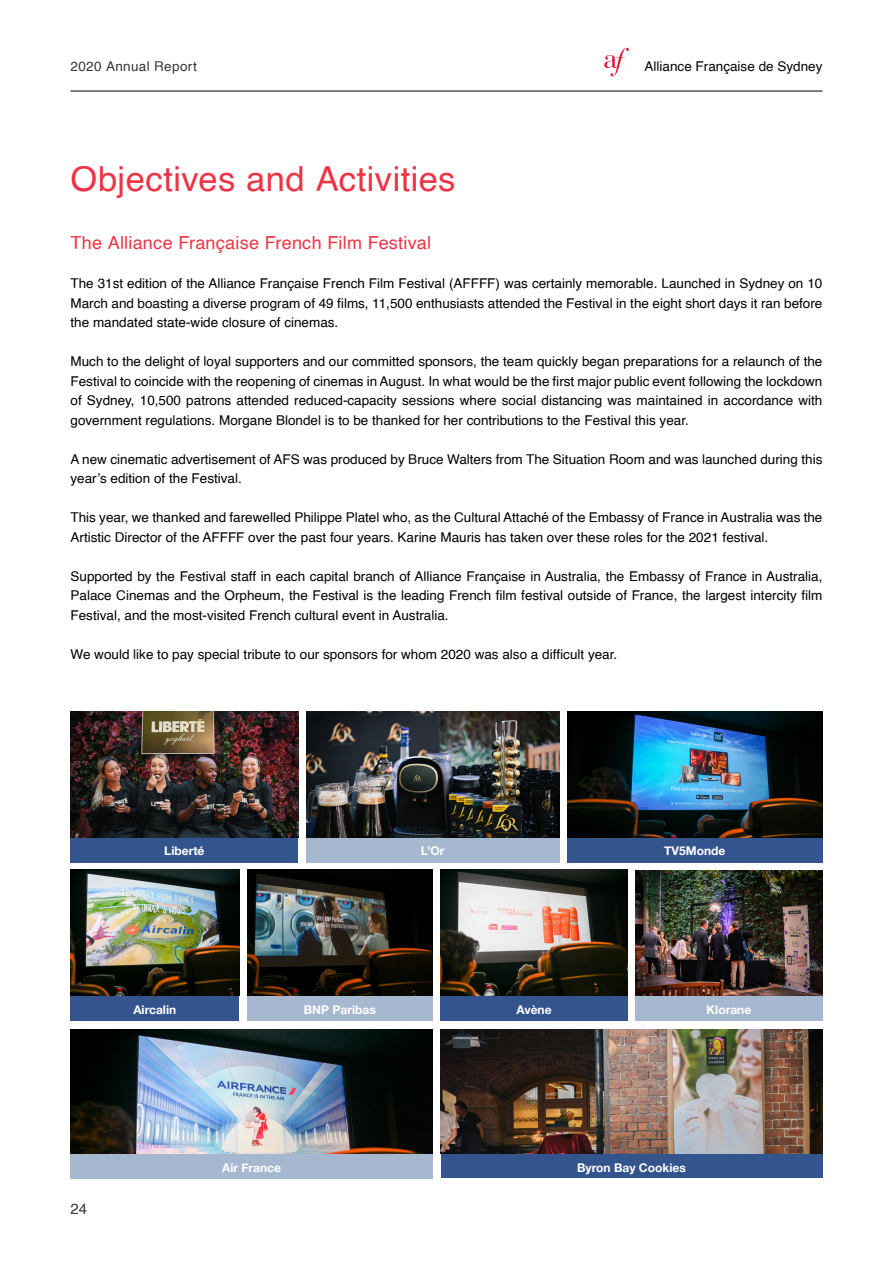
<style>
.page{position:relative;width:893px;height:1263px;background:#fff}
.page>*{position:absolute;margin:0;border:0;box-sizing:border-box;transform-origin:0 0}
.Heading_23_TOC{font:34.5px "Helvetica";letter-spacing:.01em;color:#ee3346}
.Heading_12_TOC{font:18px "Helvetica";letter-spacing:.015em;color:#ee3346}
.t1{font:15px "Helvetica";color:#3b3532}
.Text_8_5_no_indent{font:13.5px/19.5px "Helvetica";color:#000;text-align:justify}
.t2{font:13.5px "Helvetica";color:#040503}
.t3{font:13.5px "Helvetica";letter-spacing:.025em;color:#3b3532}
.Heading_40{font:700 12px "Helvetica Neue";color:#fff}
</style>
<div class="page">
<div style="left:70px;top:837px;width:228px;height:25px;background:#33548c"></div>
<div style="left:567px;top:837px;width:255px;height:25px;background:#33548c"></div>
<div style="left:441px;top:1153px;width:381px;height:25px;background:#33548c"></div>
<div style="left:247px;top:996px;width:186px;height:25px;background:#a6b8d0"></div>
<div style="left:635px;top:996px;width:187px;height:25px;background:#a6b8d0"></div>
<div style="left:306px;top:837px;width:253px;height:25px;background:#a6b8d0"></div>
<div style="left:70px;top:1154px;width:363px;height:24px;background:#a6b8d0"></div>
<div style="left:70px;top:996px;width:169px;height:25px;background:#33548c"></div>
<div style="left:441px;top:996px;width:187px;height:25px;background:#33548c"></div>
<img style="left:70px;top:711px;width:228px;height:126px">
<img style="left:70px;top:870px;width:169px;height:126px">
<img style="left:70px;top:1029px;width:363px;height:125px">
<img style="left:441px;top:1029px;width:381px;height:125px">
<img style="left:306px;top:711px;width:253px;height:126px">
<img style="left:247px;top:870px;width:186px;height:126px">
<img style="left:567px;top:711px;width:255px;height:126px">
<img style="left:441px;top:870px;width:187px;height:126px">
<img style="left:635px;top:870px;width:187px;height:126px">
<hr style="left:70px;top:91px;width:752px;height:1px;background:#000">
<svg style="left:604px;top:48px;width:25px;height:28px"></svg>
<p class="t3" style="left:70px;top:56px;width:128px">2020 Annual Report</p>
<p class="Heading_23_TOC" style="left:70px;top:152px;width:386px">Objectives and Activities</p>
<p class="Heading_12_TOC" style="left:70px;top:229px;width:362px">The Alliance Française French Film Festival</p>
<p class="t2" style="left:645px;top:56px;width:179px">Alliance Française de Sydney</p>
<p class="Text_8_5_no_indent" style="left:70px;top:274px;width:753px">The 31st edition of the Alliance Française French Film Festival (AFFFF) was certainly memorable. Launched in Sydney on 10<br>March and boasting a diverse program of 49 films, 11,500 enthusiasts attended the Festival in the eight short days it ran before the mandated state-wide closure of cinemas.</p>
<p class="Text_8_5_no_indent" style="left:70px;top:352px;width:753px">Much to the delight of loyal supporters and our committed sponsors, the team quickly began preparations for a relaunch of the Festival to coincide with the reopening of cinemas in August. In what would be the first major public event following the lockdown of Sydney, 10,500 patrons attended reduced-capacity sessions where social distancing was maintained in accordance with government regulations. Morgane Blondel is to be thanked for her contributions to the Festival this year.</p>
<p class="Text_8_5_no_indent" style="left:70px;top:449px;width:753px">A new cinematic advertisement of AFS was produced by Bruce Walters from The Situation Room and was launched during this year’s edition of the Festival.</p>
<p class="Text_8_5_no_indent" style="left:70px;top:508px;width:753px">This year, we thanked and farewelled Philippe Platel who, as the Cultural Attaché of the Embassy of France in Australia was the<br>Artistic Director of the AFFFF over the past four years. Karine Mauris has taken over these roles for the 2021 festival.</p>
<p class="Text_8_5_no_indent" style="left:70px;top:566px;width:753px">Supported by the Festival staff in each capital branch of Alliance Française in Australia, the Embassy of France in Australia, Palace Cinemas and the Orpheum, the Festival is the leading French film festival outside of France, the largest intercity film Festival, and the most-visited French cultural event in Australia.</p>
<p class="Text_8_5_no_indent" style="left:70px;top:644px;width:548px">We would like to pay special tribute to our sponsors for whom 2020 was also a difficult year.</p>
<p class="Heading_40" style="left:421px;top:844px;width:25px">L’Or</p>
<p class="Heading_40" style="left:164px;top:844px;width:42px">Liberté</p>
<p class="Heading_40" style="left:664px;top:844px;width:63px">TV5Monde</p>
<p class="Heading_40" style="left:133px;top:1002px;width:44px">Aircalin</p>
<p class="Heading_40" style="left:516px;top:1002px;width:37px">Avène</p>
<p class="Heading_40" style="left:304px;top:1002px;width:73px">BNP Paribas</p>
<p class="Heading_40" style="left:707px;top:1002px;width:46px">Klorane</p>
<p class="t1" style="left:70px;top:1197px;width:18px">24</p>
<p class="Heading_40" style="left:222px;top:1160px;width:60px">Air France</p>
<p class="Heading_40" style="left:577px;top:1160px;width:110px">Byron Bay Cookies</p>
</div>
